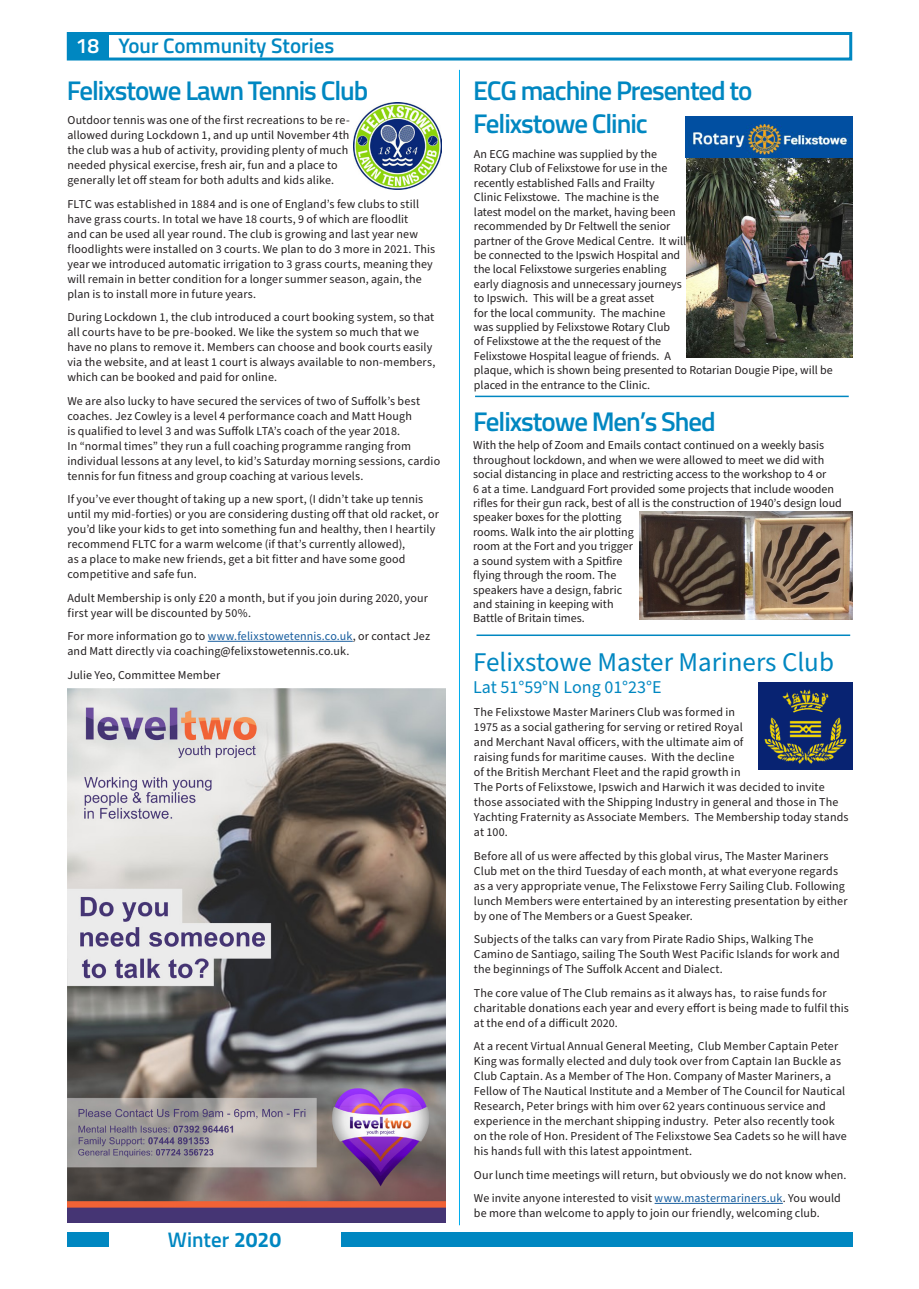
<style>
.page{position:relative;width:919px;height:1289px;background:#fff}
.page>*{position:absolute;margin:0;border:0;box-sizing:border-box;transform-origin:0 0}
.t1{font:600 27px/32.4px "Titillium Web";letter-spacing:-.04em;color:#0087c1}
.t2{font:27px "Source Sans Pro";color:#0087c1}
.t3{font:600 21px "Titillium Web";color:#0087c1}
.t4{font:600 21px "Titillium Web";color:#fff}
.t5{font:18px "Source Sans Pro";color:#0087c1}
._8_Content_gray_Sour{font:12px/15px "Source Sans Pro";letter-spacing:.01em;color:#231f20}
.s1{color:#175d9e}
.s2{font-weight:700}
</style>
<div class="page">
<div style="left:67px;top:32px;width:785px;height:29px;border:3px solid #0087c1"></div>
<div style="left:67px;top:34px;width:41px;height:24px;background:#0087c1"></div>
<div style="left:67px;top:1232px;width:785px;height:14px;background:#0087c1"></div>
<div style="left:109px;top:1227px;width:231px;height:28px;background:#fff"></div>
<hr style="left:475px;top:395px;width:373px;height:2px;background:#0087c1">
<hr style="left:208px;top:641px;width:145px;height:1px;background:#175d9e">
<hr style="left:654px;top:1202px;width:128px;height:1px;background:#175d9e">
<hr style="left:459px;top:70px;width:1px;height:1155px;background:#00aeef">
<img style="left:67px;top:688px;width:378px;height:534px">
<img style="left:758px;top:682px;width:94px;height:88px">
<img style="left:353px;top:102px;width:88px;height:87px">
<img style="left:686px;top:158px;width:166px;height:200px">
<img style="left:685px;top:117px;width:167px;height:41px">
<img style="left:639px;top:511px;width:213px;height:108px">
<hr style="left:476px;top:634px;width:374px;height:2px;background:#0087c1">
<h2 class="t4" style="left:76px;top:30px;width:25px">18</h2>
<h2 class="t3" style="left:118px;top:30px;width:217px">Your Community Stories</h2>
<p class="t1" style="left:67px;top:73px;width:303px">Felixstowe Lawn Tennis Club</p>
<p class="_8_Content_gray_Sour" style="left:67px;top:113px;width:284px">Outdoor tennis was one of the first recreations to be re&shy;allowed during Lockdown 1, and up until November 4th the club was a hub of activity, providing plenty of much needed physical exercise, fresh air, fun and a place to generally let off steam for both adults and kids alike.</p>
<p class="_8_Content_gray_Sour" style="left:67px;top:196px;width:369px">FLTC was established in 1884 and is one of England’s few clubs to still have grass courts. In total we have 18 courts, 9 of which are floodlit<br>and can be used all year round. The club is growing and last year new floodlights were installed on 3 courts. We plan to do 3 more in 2021. This year we introduced automatic irrigation to 3 grass courts, meaning they will remain in better condition for a longer summer season, again, the plan is to install more in future years.</p>
<p class="_8_Content_gray_Sour" style="left:67px;top:310px;width:369px">During Lockdown 1, the club introduced a court booking system, so that all courts have to be pre-booked. We like the system so much that we have no plans to remove it. Members can choose and book courts easily via the website, and at least 1 court is always available to non-members, which can be booked and paid for online.</p>
<p class="_8_Content_gray_Sour" style="left:67px;top:393px;width:374px">We are also lucky to have secured the services of two of Suffolk’s best coaches. Jez Cowley is a level 4 performance coach and Matt Hough<br>is qualified to level 3 and was Suffolk LTA’s coach of the year 2018.<br>In “normal times” they run a full coaching programme ranging from individual lessons at any level, to kid’s Saturday morning sessions, cardio tennis for fun fitness and group coaching at various levels.</p>
<p class="_8_Content_gray_Sour" style="left:67px;top:492px;width:373px">If you’ve ever thought of taking up a new sport, (I didn’t take up tennis until my mid-forties) or you are considering dusting off that old racket, or you’d like your kids to get into something fun and healthy, then I heartily recommend FLTC for a warm welcome (if that’s currently allowed),<br>as a place to make new friends, get a bit fitter and have some good competitive and safe fun.</p>
<p class="_8_Content_gray_Sour" style="left:67px;top:590px;width:362px">Adult Membership is only £20 a month, but if you join during 2020, your first year will be discounted by 50%.</p>
<p class="_8_Content_gray_Sour" style="left:67px;top:629px;width:364px">For more information go to <span class="s1">www.felixstowetennis.co.uk</span>, or contact Jez and Matt directly via coaching@felixstowetennis.co.uk.</p>
<p class="_8_Content_gray_Sour" style="left:67px;top:667px;width:154px">Julie Yeo, Committee Member</p>
<h2 class="t3" style="left:168px;top:1223px;width:115px">Winter <span class="s2">2020</span></h2>
<p class="t1" style="left:473px;top:73px;width:281px">ECG machine Presented to<br>Felixstowe Clinic</p>
<p class="_8_Content_gray_Sour" style="left:474px;top:147px;width:360px;line-height:14.4px">An ECG machine was supplied by the<br>Rotary Club of Felixstowe for use in the<br>recently established Falls and Frailty<br>Clinic Felixstowe. The machine is the<br>latest model on the market, having been<br>recommended by Dr Feltwell the senior<br>partner of the Grove Medical Centre. It will<br>be connected to the Ipswich Hospital and<br>the local Felixstowe surgeries enabling<br>early diagnosis and unnecessary journeys<br>to Ipswich. This will be a great asset<br>for the local community. The machine<br>was supplied by Felixstowe Rotary Club<br>of Felixstowe at the the request of the<br>Felixstowe Hospital league of friends. A<br>plaque, which is shown being presented to Rotarian Dougie Pipe, will be placed in the entrance to the Clinic.</p>
<p class="t1" style="left:473px;top:404px;width:244px">Felixstowe Men’s Shed</p>
<p class="_8_Content_gray_Sour" style="left:473px;top:438px;width:370px;line-height:14.4px">With the help of Zoom and Emails contact continued on a weekly basis throughout lockdown, and when we were allowed to meet we did with social distancing in place and restricting access to the workshop to 4 or<br>6 at a time. Landguard Fort provided some projects that include wooden rifles for their gun rack, best of all is the construction of 1940’s design loud speaker boxes for the plotting<br>rooms. Walk into the air plotting<br>room at the Fort and you trigger<br>a sound system with a Spitfire<br>flying through the room. The<br>speakers have a design, fabric<br>and staining in keeping with<br>Battle of Britain times.</p>
<p class="t2" style="left:473px;top:644px;width:362px">Felixstowe Master Mariners Club</p>
<p class="t5" style="left:473px;top:675px;width:190px">Lat 51°59°N Long 01°23°E</p>
<p class="_8_Content_gray_Sour" style="left:474px;top:705px;width:376px">The Felixstowe Master Mariners Club was formed in<br>1975 as a social gathering for serving or retired Royal<br>and Merchant Naval officers, with the ultimate aim of<br>raising funds for maritime causes. With the decline<br>of the British Merchant Fleet and the rapid growth in<br>The Ports of Felixstowe, Ipswich and Harwich it was decided to invite those associated with the Shipping Industry in general and those in The Yachting Fraternity as Associate Members. The Membership today stands at 100.</p>
<p class="_8_Content_gray_Sour" style="left:474px;top:848px;width:375px">Before all of us were affected by this global virus, The Master Mariners Club met on the third Tuesday of each month, at what everyone regards as a very appropriate venue, The Felixstowe Ferry Sailing Club. Following lunch Members were entertained by an interesting presentation by either by one of The Members or a Guest Speaker.</p>
<p class="_8_Content_gray_Sour" style="left:474px;top:932px;width:367px">Subjects of the talks can vary from Pirate Radio Ships, Walking The<br>Camino de Santiago, sailing The South West Pacific Islands for work and the beginnings of The Suffolk Accent and Dialect.</p>
<p class="_8_Content_gray_Sour" style="left:474px;top:985px;width:376px">The core value of The Club remains as it always has, to raise funds for charitable donations each year and every effort is being made to fulfil this at the end of a difficult 2020.</p>
<p class="_8_Content_gray_Sour" style="left:474px;top:1039px;width:374px">At a recent Virtual Annual General Meeting, Club Member Captain Peter King was formally elected and duly took over from Captain Ian Buckle as Club Captain. As a Member of The Hon. Company of Master Mariners, a Fellow of The Nautical Institute and a Member of The Council for Nautical Research, Peter brings with him over 62 years continuous service and experience in the merchant shipping industry. Peter also recently took on the role of Hon. President of The Felixstowe Sea Cadets so he will have his hands full with this latest appointment.</p>
<p class="_8_Content_gray_Sour" style="left:474px;top:1167px;width:374px">Our lunch time meetings will return, but obviously we do not know when.</p>
<p class="_8_Content_gray_Sour" style="left:474px;top:1191px;width:368px">We invite anyone interested to visit <span class="s1">www.mastermariners.uk</span>. You would be more than welcome to apply to join our friendly, welcoming club.</p>
</div>
